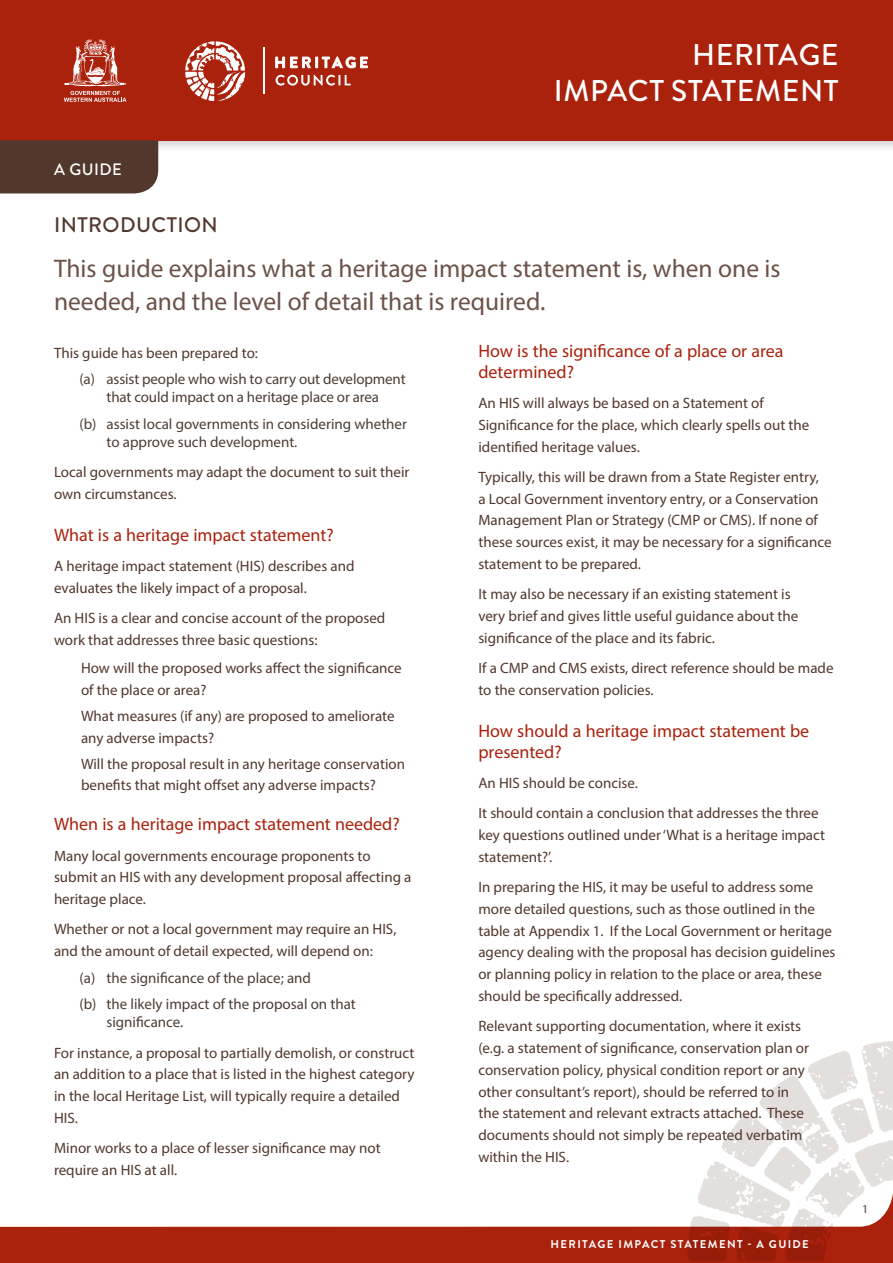
<style>
.page{position:relative;width:893px;height:1263px;background:#fff}
.page>*{position:absolute;margin:0;border:0;box-sizing:border-box;transform-origin:0 0}
.t1{font:500 30px/36px "Brandon Grotesque";letter-spacing:.02em;color:#fff;text-align:right}
.t2{font:25.5px/33px "Myriad Pro";color:#6c5248}
.t3{font:500 21px "Brandon Grotesque";letter-spacing:.02em;color:#52372c}
.t4{font:18px/21px "Myriad Pro";color:#aa210c}
.t5{font:500 16.5px "Brandon Grotesque";letter-spacing:.03em;color:#fff}
.t6{font:15px/21.8px "Myriad Pro";color:#52372c}
.t7{font:15px/18px "Myriad Pro";color:#4d3d33}
.t8{font:12px "Myriad Pro";color:#52372c}
.t9{font:700 11.25px "Brandon Grotesque";letter-spacing:.12em;color:#fff}
</style>
<div class="page">
<div style="left:0;top:1226px;width:676px;height:37px;background:#aa210c"></div>
<div style="left:0;top:0;width:893px;height:154px;background:#000;opacity:.17"></div>
<div style="left:0;top:0;width:893px;height:141px;background:#aa210c"></div>
<img style="left:676px;top:1041px;width:217px;height:222px">
<svg style="left:64px;top:39px;width:62px;height:63px"></svg>
<svg style="left:185px;top:41px;width:60px;height:60px"></svg>
<hr style="left:264px;top:48px;width:1px;height:46px;background:#fff">
<svg style="left:276px;top:75px;width:75px;height:11px"></svg>
<svg style="left:276px;top:56px;width:91px;height:12px"></svg>
<div style="left:0;top:140px;width:158px;height:53px;background:#52372c"></div>
<p class="t5" style="left:54px;top:158px;width:69px">A GUIDE</p>
<h1 class="t1" style="left:554px;top:37px;width:286px">HERITAGE<br>IMPACT STATEMENT</h1>
<h3 class="t3" style="left:54px;top:210px;width:165px">INTRODUCTION</h3>
<h2 class="t2" style="left:54px;top:252px;width:728px">This guide explains what a heritage impact statement is, when one is needed, and the level of detail that is required.</h2>
<p class="t6" style="left:54px;top:341px;width:206px">This guide has been prepared to:</p>
<p class="t7" style="left:80px;top:370px;width:328px;text-align:center">(a) assist people who wish to carry out development that could impact on a heritage place or area</p>
<p class="t7" style="left:107px;top:414px;width:302px;text-indent:-27px">(b) assist local governments in considering whether to approve such development.</p>
<p class="t6" style="left:54px;top:461px;width:357px">Local governments may adapt the document to suit their own circumstances.</p>
<p class="t4" style="left:54px;top:524px;width:281px">What is a heritage impact statement?</p>
<p class="t6" style="left:54px;top:555px;width:302px">A heritage impact statement (HIS) describes and evaluates the likely impact of a proposal.</p>
<p class="t6" style="left:54px;top:607px;width:333px">An HIS is a clear and concise account of the proposed work that addresses three basic questions:</p>
<p class="t6" style="left:81px;top:657px;width:322px">How will the proposed works affect the significance of the place or area?</p>
<p class="t6" style="left:81px;top:705px;width:315px">What measures (if any) are proposed to ameliorate any adverse impacts?</p>
<p class="t6" style="left:81px;top:752px;width:326px">Will the proposal result in any heritage conservation benefits that might offset any adverse impacts?</p>
<p class="t4" style="left:54px;top:814px;width:347px">When is a heritage impact statement needed?</p>
<p class="t6" style="left:54px;top:844px;width:359px">Many local governments encourage proponents to submit an HIS with any development proposal affecting a heritage place.</p>
<p class="t6" style="left:54px;top:918px;width:344px">Whether or not a local government may require an HIS, and the amount of detail expected, will depend on:</p>
<p class="t7" style="left:80px;top:964px;width:278px;line-height:26.5px">(a) the significance of the place; and<br>(b) the likely impact of the proposal on that</p>
<p class="t7" style="left:107px;top:1013px;width:78px">significance.</p>
<p class="t6" style="left:54px;top:1041px;width:362px">For instance, a proposal to partially demolish, or construct an addition to a place that is listed in the highest category in the local Heritage List, will typically require a detailed HIS.</p>
<p class="t6" style="left:54px;top:1137px;width:328px">Minor works to a place of lesser significance may not require an HIS at all.</p>
<p class="t4" style="left:478px;top:340px;width:307px">How is the significance of a place or area determined?</p>
<p class="t6" style="left:478px;top:392px;width:333px">An HIS will always be based on a Statement of<br>Significance for the place, which clearly spells out the identified heritage values.</p>
<p class="t6" style="left:478px;top:466px;width:355px">Typically, this will be drawn from a State Register entry,<br>a Local Government inventory entry, or a Conservation Management Plan or Strategy (CMP or CMS). If none of these sources exist, it may be necessary for a significance statement to be prepared.</p>
<p class="t6" style="left:478px;top:583px;width:321px">It may also be necessary if an existing statement is very brief and gives little useful guidance about the significance of the place and its fabric.</p>
<p class="t6" style="left:478px;top:657px;width:357px">If a CMP and CMS exists, direct reference should be made to the conservation policies.</p>
<p class="t4" style="left:478px;top:720px;width:332px">How should a heritage impact statement be presented?</p>
<p class="t6" style="left:478px;top:768px;width:342px;line-height:30.3px">An HIS should be concise.<br>It should contain a conclusion that addresses the three</p>
<p class="t6" style="left:478px;top:824px;width:348px">key questions outlined under ‘What is a heritage impact statement?’.</p>
<p class="t6" style="left:478px;top:876px;width:359px">In preparing the HIS, it may be useful to address some more detailed questions, such as those outlined in the table at Appendix 1. If the Local Government or heritage agency dealing with the proposal has decision guidelines or planning policy in relation to the place or area, these should be specifically addressed.</p>
<p class="t6" style="left:478px;top:1015px;width:332px">Relevant supporting documentation, where it exists (e.g. a statement of significance, conservation plan or conservation policy, physical condition report or any other consultant’s report), should be referred to in the statement and relevant extracts attached. These documents should not simply be repeated verbatim within the HIS.</p>
<p class="t9" style="left:551px;top:1236px;width:260px">HERITAGE IMPACT STATEMENT - A GUIDE</p>
<p class="t8" style="left:862px;top:1202px;width:8px">1</p>
</div>
